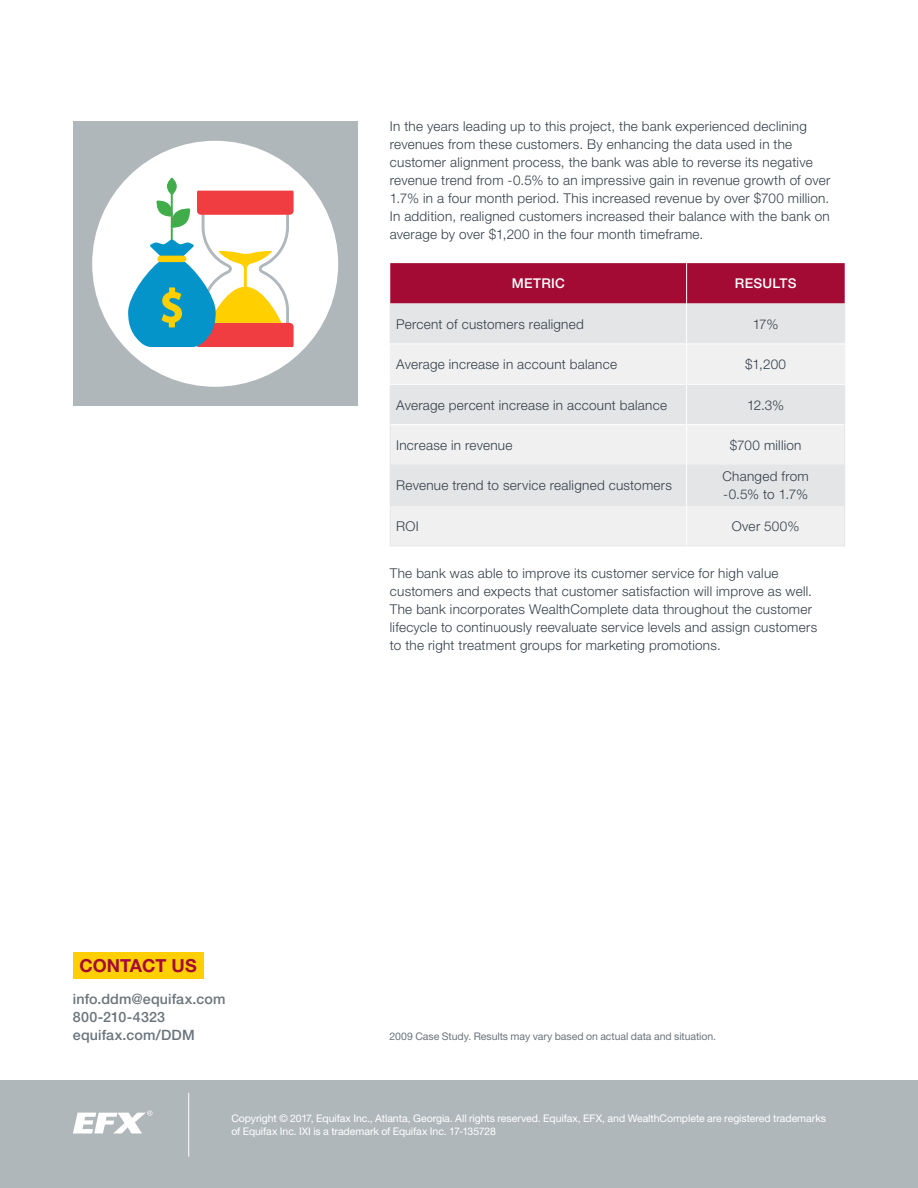
<style>
.page{position:relative;width:918px;height:1188px;background:#fff}
.page>*{position:absolute;margin:0;border:0;box-sizing:border-box;transform-origin:0 0}
.t1{font:700 18px "Helvetica Neue LT Std";color:#a30b35}
.t2{font:500 14.25px/18px "Helvetica Neue LT Std";letter-spacing:.01em;color:#6a747b}
.t3{font:300 13.5px/18px "Helvetica Neue LT Std";letter-spacing:.02em;color:#333e48}
.t4{font:500 13.5px "Helvetica Neue LT Std";letter-spacing:.02em;color:#fff}
.t5{font:10.5px/13.5px "Helvetica Neue LT Std";letter-spacing:-.005em;color:#fff}
.t6{font:10.5px "Helvetica Neue LT Std";letter-spacing:-.005em;color:#6a747b}
</style>
<div class="page">
<div style="left:390px;top:263px;width:455px;height:41px;background:#a30b35"></div>
<div style="left:391px;top:304px;width:453px;height:40px;background:#e4e5e6"></div>
<svg style="left:391px;top:345px;width:453px;height:200px;fill:#f0f0f1"></svg>
<div style="left:391px;top:466px;width:453px;height:39px;background:#e4e5e6"></div>
<hr style="left:390px;top:304px;width:1px;height:40px;background:#e4e5e6">
<hr style="left:844px;top:304px;width:1px;height:40px;background:#e4e5e6">
<hr style="left:390px;top:385px;width:1px;height:40px;background:#e4e5e6">
<hr style="left:844px;top:385px;width:1px;height:40px;background:#e4e5e6">
<hr style="left:390px;top:425px;width:1px;height:40px;background:#e4e5e6">
<hr style="left:844px;top:425px;width:1px;height:40px;background:#e4e5e6">
<hr style="left:390px;top:465px;width:296px;height:1px;background:#e4e5e6">
<hr style="left:390px;top:465px;width:1px;height:40px;background:#e4e5e6">
<hr style="left:687px;top:465px;width:158px;height:1px;background:#e4e5e6">
<hr style="left:844px;top:465px;width:1px;height:40px;background:#e4e5e6">
<hr style="left:390px;top:505px;width:296px;height:1px;background:#e4e5e6">
<hr style="left:390px;top:506px;width:1px;height:39px;background:#e4e5e6">
<hr style="left:687px;top:505px;width:158px;height:1px;background:#e4e5e6">
<hr style="left:844px;top:506px;width:1px;height:39px;background:#e4e5e6">
<hr style="left:390px;top:545px;width:297px;height:1px;background:#e4e5e6">
<hr style="left:687px;top:545px;width:158px;height:1px;background:#e4e5e6">
<hr style="left:686px;top:263px;width:1px;height:41px;background:#fff">
<hr style="left:390px;top:344px;width:1px;height:40px;background:#f0f0f1">
<hr style="left:844px;top:344px;width:1px;height:40px;background:#f0f0f1">
<hr style="left:686px;top:304px;width:1px;height:40px;background:#fff">
<hr style="left:686px;top:344px;width:1px;height:40px;background:#fff">
<hr style="left:686px;top:385px;width:1px;height:39px;background:#fff">
<hr style="left:391px;top:424px;width:296px;height:1px;background:#fff">
<hr style="left:687px;top:424px;width:157px;height:1px;background:#fff">
<hr style="left:686px;top:425px;width:1px;height:40px;background:#fff">
<hr style="left:686px;top:465px;width:1px;height:40px;background:#fff">
<hr style="left:686px;top:505px;width:1px;height:40px;background:#fff">
<hr style="left:390px;top:344px;width:297px;height:1px;background:#fff">
<hr style="left:687px;top:344px;width:158px;height:1px;background:#fff">
<hr style="left:390px;top:384px;width:297px;height:1px;background:#fff">
<hr style="left:687px;top:384px;width:158px;height:1px;background:#fff">
<div style="left:0;top:1080px;width:918px;height:108px;background:#b0b7bb"></div>
<svg style="left:73px;top:1111px;width:79px;height:23px"></svg>
<hr style="left:188px;top:1093px;width:1px;height:64px;background:#fff">
<div style="left:73px;top:953px;width:130px;height:26px;background:#ffcf01"></div>
<div style="left:73px;top:122px;width:284px;height:284px;background:#b0b7bb"></div>
<div style="left:92px;top:141px;width:246px;height:246px;background:#fff;border-radius:50%"></div>
<svg style="left:128px;top:178px;width:166px;height:169px"></svg>
<div style="left:157px;top:256px;width:29px;height:6px;background:#ffcf00;border-radius:3px"></div>
<h1 class="t1" style="left:80px;top:955px;width:119px">CONTACT US</h1>
<p class="t2" style="left:73px;top:989px;width:154px">info.ddm@equifax.com<br>800-210-4323 equifax.com/DDM</p>
<p class="t3" style="left:390px;top:117px;width:442px">In the years leading up to this project, the bank experienced declining revenues from these customers. By enhancing the data used in the customer alignment process, the bank was able to reverse its negative revenue trend from -0.5% to an impressive gain in revenue growth of over 1.7% in a four month period. This increased revenue by over $700 million.<br>In addition, realigned customers increased their balance with the bank on average by over $1,200 in the four month timeframe.</p>
<p class="t4" style="left:512px;top:275px;width:55px">METRIC</p>
<p class="t4" style="left:735px;top:275px;width:63px">RESULTS</p>
<p class="t3" style="left:396px;top:315px;width:189px">Percent of customers realigned</p>
<p class="t3" style="left:753px;top:315px;width:27px">17%</p>
<p class="t3" style="left:396px;top:355px;width:222px">Average increase in account balance</p>
<p class="t3" style="left:745px;top:355px;width:42px">$1,200</p>
<p class="t3" style="left:396px;top:396px;width:272px">Average percent increase in account balance</p>
<p class="t3" style="left:747px;top:396px;width:39px">12.3%</p>
<p class="t3" style="left:396px;top:436px;width:118px">Increase in revenue</p>
<p class="t3" style="left:730px;top:436px;width:73px">$700 million</p>
<p class="t3" style="left:396px;top:476px;width:277px">Revenue trend to service realigned customers</p>
<p class="t3" style="left:723px;top:467px;width:88px">Changed from -0.5% to 1.7%</p>
<p class="t3" style="left:396px;top:517px;width:24px">ROI</p>
<p class="t3" style="left:732px;top:517px;width:69px">Over 500%</p>
<p class="t3" style="left:390px;top:564px;width:429px">The bank was able to improve its customer service for high value customers and expects that customer satisfaction will improve as well.<br>The bank incorporates WealthComplete data throughout the customer lifecycle to continuously reevaluate service levels and assign customers to the right treatment groups for marketing promotions.</p>
<p class="t6" style="left:390px;top:1030px;width:328px">2009 Case Study. Results may vary based on actual data and situation.</p>
<p class="t5" style="left:231px;top:1111px;width:596px">Copyright © 2017, Equifax Inc., Atlanta, Georgia. All rights reserved. Equifax, EFX, and WealthComplete are registered trademarks of Equifax Inc. IXI is a trademark of Equifax Inc. 17-135728</p>
</div>
